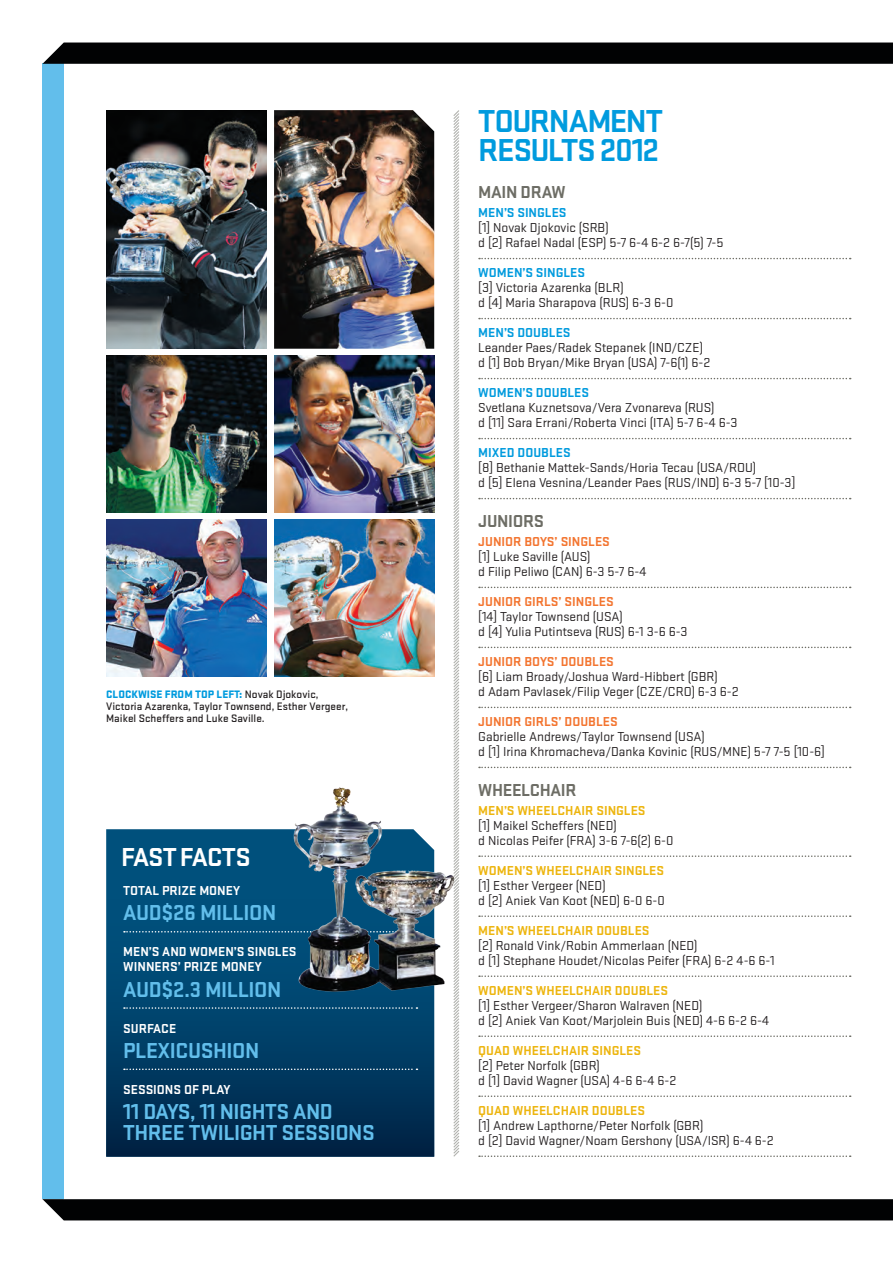
<style>
.page{position:relative;width:893px;height:1263px;background:#fff}
.page>*{position:absolute;margin:0;border:0;box-sizing:border-box;transform-origin:0 0}
.t1{font:700 33px/28.7px "Stratum No 1";letter-spacing:-.045em;color:#009bde}
.t2{font:700 27px "Stratum No 1";letter-spacing:-.04em;color:#fff}
.t3{font:700 22.5px/21px "Stratum No 1";letter-spacing:-.02em;color:#62beeb}
.t4{font:700 18px "Stratum No 1";letter-spacing:-.02em;color:#6d6d65}
.t5{font:13.5px/15px "Stratum No 1";color:#231f20}
.t6{font:700 13.5px "Stratum No 1";color:#edb50e}
.t7{font:700 13.5px/15px "Stratum No 1";color:#fff}
.t8{font:700 13.5px "Stratum No 1";color:#f37530}
.t9{font:700 13.5px "Stratum No 1";color:#009bde}
.t10{font:500 11.25px/12px "Stratum No 1";color:#231f20}
.s1{font-weight:900;color:#009bde}
</style>
<div class="page">
<div style="left:43px;top:64px;width:21px;height:1135px;background:#62beeb"></div>
<div style="left:43px;top:43px;width:850px;height:21px;background:#010203"></div>
<div style="left:43px;top:1199px;width:850px;height:21px;background:#010203"></div>
<svg style="left:479px;top:258px;width:372px;height:1px"></svg>
<svg style="left:479px;top:318px;width:372px;height:1px"></svg>
<svg style="left:479px;top:378px;width:372px;height:1px"></svg>
<svg style="left:479px;top:438px;width:372px;height:1px"></svg>
<svg style="left:479px;top:498px;width:372px;height:1px"></svg>
<svg style="left:479px;top:587px;width:372px;height:1px"></svg>
<svg style="left:479px;top:647px;width:372px;height:1px"></svg>
<svg style="left:479px;top:707px;width:372px;height:1px"></svg>
<svg style="left:479px;top:767px;width:372px;height:1px"></svg>
<svg style="left:500px;top:855px;width:351px;height:2px"></svg>
<svg style="left:500px;top:915px;width:351px;height:2px"></svg>
<svg style="left:500px;top:975px;width:351px;height:2px"></svg>
<svg style="left:479px;top:1035px;width:372px;height:2px"></svg>
<svg style="left:479px;top:1095px;width:372px;height:2px"></svg>
<svg style="left:479px;top:1155px;width:372px;height:2px"></svg>
<img style="left:106px;top:110px;width:160px;height:239px">
<img style="left:274px;top:110px;width:160px;height:239px">
<img style="left:106px;top:519px;width:160px;height:157px">
<img style="left:106px;top:356px;width:160px;height:156px">
<img style="left:274px;top:519px;width:160px;height:157px">
<img style="left:274px;top:356px;width:160px;height:156px">
<svg style="left:106px;top:829px;width:328px;height:328px;background:#003e66"></svg>
<svg style="left:124px;top:931px;width:151px;height:1px"></svg>
<svg style="left:124px;top:1007px;width:293px;height:2px"></svg>
<svg style="left:124px;top:1068px;width:293px;height:2px"></svg>
<img style="left:275px;top:787px;width:224px;height:211px">
<svg style="left:452px;top:110px;width:9px;height:1047px"></svg>
<p class="t10" style="left:106px;top:688px;width:243px"><span class="s1">CLOCKWISE FROM TOP LEFT:</span> Novak Djokovic,<br>Victoria Azarenka, Taylor Townsend, Esther Vergeer,<br>Maikel Scheffers and Luke Saville.</p>
<h2 class="t2" style="left:121px;top:842px;width:131px">FAST FACTS</h2>
<p class="t7" style="left:123px;top:883px;width:118px">TOTAL PRIZE MONEY</p>
<h3 class="t3" style="left:123px;top:902px;width:155px">AUD$26 MILLION</h3>
<p class="t7" style="left:123px;top:944px;width:175px">MEN’S AND WOMEN’S SINGLES<br>WINNERS’ PRIZE MONEY</p>
<h3 class="t3" style="left:123px;top:978px;width:160px">AUD$2.3 MILLION</h3>
<p class="t7" style="left:123px;top:1020px;width:55px">SURFACE</p>
<h3 class="t3" style="left:123px;top:1040px;width:138px">PLEXICUSHION</h3>
<p class="t7" style="left:123px;top:1082px;width:109px">SESSIONS OF PLAY</p>
<h3 class="t3" style="left:123px;top:1101px;width:253px">11 DAYS, 11 NIGHTS AND<br>THREE TWILIGHT SESSIONS</h3>
<h1 class="t1" style="left:478px;top:107px;width:186px">TOURNAMENT<br>RESULTS 2012</h1>
<h3 class="t4" style="left:478px;top:182px;width:89px">MAIN DRAW</h3>
<p class="t9" style="left:478px;top:205px;width:90px">MEN’S SINGLES</p>
<p class="t5" style="left:478px;top:220px;width:247px">[1] Novak Djokovic (SRB)<br>d [2] Rafael Nadal (ESP) 5-7 6-4 6-2 6-7(5) 7-5</p>
<p class="t9" style="left:478px;top:265px;width:108px">WOMEN’S SINGLES</p>
<p class="t5" style="left:478px;top:280px;width:197px">[3] Victoria Azarenka (BLR)<br>d [4] Maria Sharapova (RUS) 6-3 6-0</p>
<p class="t9" style="left:478px;top:325px;width:94px">MEN’S DOUBLES</p>
<p class="t5" style="left:478px;top:340px;width:234px">Leander Paes/Radek Stepanek (IND/CZE) d [1] Bob Bryan/Mike Bryan (USA) 7-6(1) 6-2</p>
<p class="t9" style="left:478px;top:385px;width:112px">WOMEN’S DOUBLES</p>
<p class="t5" style="left:478px;top:400px;width:261px">Svetlana Kuznetsova/Vera Zvonareva (RUS)<br>d [11] Sara Errani/Roberta Vinci (ITA) 5-7 6-4 6-3</p>
<p class="t9" style="left:478px;top:445px;width:94px">MIXED DOUBLES</p>
<p class="t5" style="left:478px;top:460px;width:319px">[8] Bethanie Mattek-Sands/Horia Tecau (USA/ROU)<br>d [5] Elena Vesnina/Leander Paes (RUS/IND) 6-3 5-7 [10-3]</p>
<h3 class="t4" style="left:478px;top:511px;width:67px">JUNIORS</h3>
<p class="t8" style="left:478px;top:534px;width:133px">JUNIOR BOYS’ SINGLES</p>
<p class="t5" style="left:478px;top:549px;width:170px">[1] Luke Saville (AUS)<br>d Filip Peliwo (CAN) 6-3 5-7 6-4</p>
<p class="t8" style="left:478px;top:594px;width:137px">JUNIOR GIRLS’ SINGLES</p>
<p class="t5" style="left:478px;top:609px;width:211px">[14] Taylor Townsend (USA)<br>d [4] Yulia Putintseva (RUS) 6-1 3-6 6-3</p>
<p class="t8" style="left:478px;top:654px;width:137px">JUNIOR BOYS’ DOUBLES</p>
<p class="t5" style="left:478px;top:669px;width:262px">[6] Liam Broady/Joshua Ward-Hibbert (GBR)<br>d Adam Pavlasek/Filip Veger (CZE/CRO) 6-3 6-2</p>
<p class="t8" style="left:478px;top:714px;width:141px">JUNIOR GIRLS’ DOUBLES</p>
<p class="t5" style="left:478px;top:729px;width:348px">Gabrielle Andrews/Taylor Townsend (USA)<br>d [1] Irina Khromacheva/Danka Kovinic (RUS/MNE) 5-7 7-5 [10-6]</p>
<h3 class="t4" style="left:478px;top:779px;width:100px">WHEELCHAIR</h3>
<p class="t6" style="left:478px;top:803px;width:169px">MEN’S WHEELCHAIR SINGLES</p>
<p class="t5" style="left:478px;top:818px;width:197px">[1] Maikel Scheffers (NED)<br>d Nicolas Peifer (FRA) 3-6 7-6(2) 6-0</p>
<p class="t6" style="left:478px;top:863px;width:187px">WOMEN’S WHEELCHAIR SINGLES</p>
<p class="t5" style="left:478px;top:878px;width:188px">[1] Esther Vergeer (NED)<br>d [2] Aniek Van Koot (NED) 6-0 6-0</p>
<p class="t6" style="left:478px;top:923px;width:173px">MEN’S WHEELCHAIR DOUBLES</p>
<p class="t5" style="left:478px;top:938px;width:298px">[2] Ronald Vink/Robin Ammerlaan (NED)<br>d [1] Stephane Houdet/Nicolas Peifer (FRA) 6-2 4-6 6-1</p>
<p class="t6" style="left:478px;top:983px;width:191px">WOMEN’S WHEELCHAIR DOUBLES</p>
<p class="t5" style="left:478px;top:998px;width:292px">[1] Esther Vergeer/Sharon Walraven (NED)<br>d [2] Aniek Van Koot/Marjolein Buis (NED) 4-6 6-2 6-4</p>
<p class="t6" style="left:478px;top:1043px;width:164px">QUAD WHEELCHAIR SINGLES</p>
<p class="t5" style="left:478px;top:1058px;width:200px">[2] Peter Norfolk (GBR)<br>d [1] David Wagner (USA) 4-6 6-4 6-2</p>
<p class="t6" style="left:478px;top:1103px;width:168px">QUAD WHEELCHAIR DOUBLES</p>
<p class="t5" style="left:478px;top:1118px;width:297px">[1] Andrew Lapthorne/Peter Norfolk (GBR)<br>d [2] David Wagner/Noam Gershony (USA/ISR) 6-4 6-2</p>
</div>
